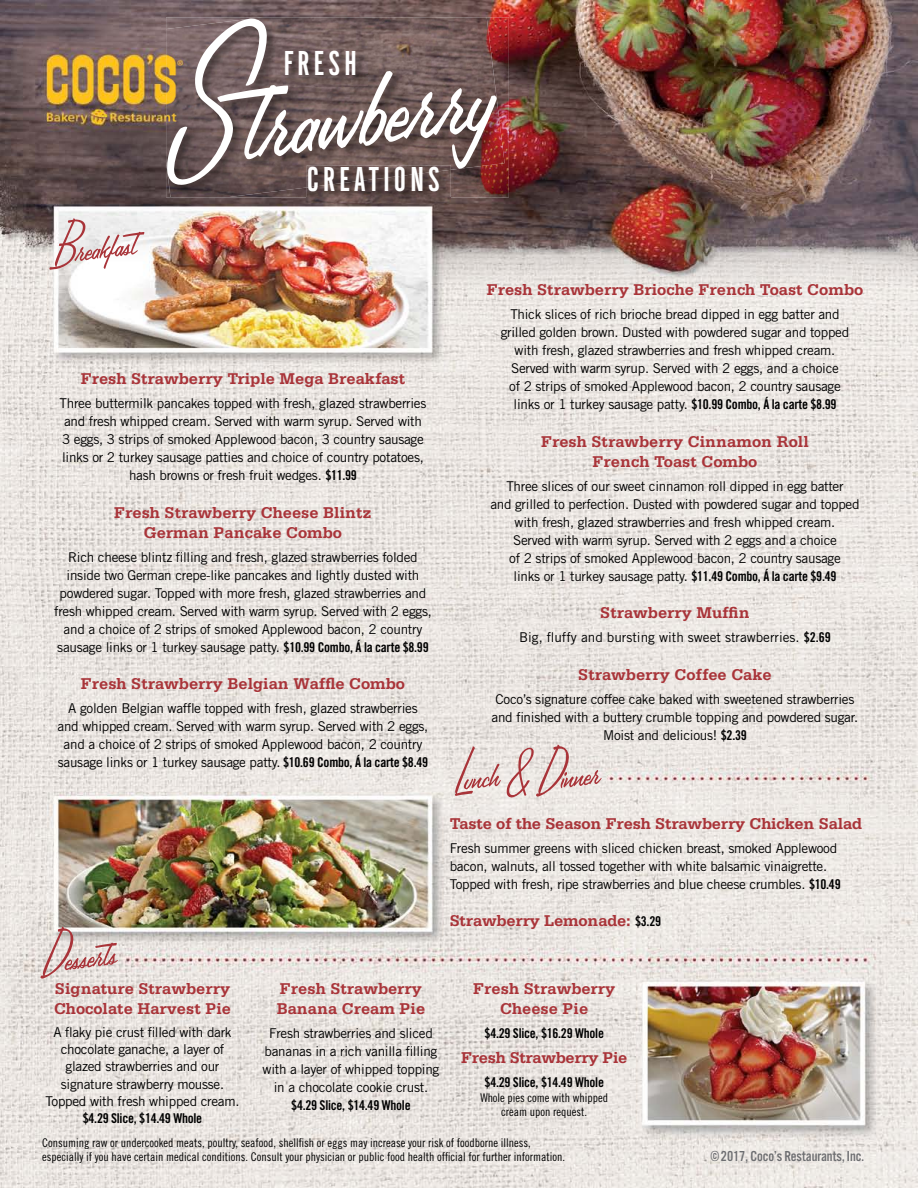
<style>
.page{position:relative;width:918px;height:1188px;background:#fff}
.page>*{position:absolute;margin:0;border:0;box-sizing:border-box;transform-origin:0 0}
.t1{font:202.5px "Lamplighter Marquee";color:#fff}
.t2{font:61.95px "Lamplighter Marquee";color:#a93439}
.t3{font:36px "Alternate Gothic Pro No One";letter-spacing:.12em;color:#fff}
.t4{font:700 16.5px "Serifa Std";color:#a93439}
.t5{font:700 16.5px "Serifa Std";letter-spacing:-.02em;color:#a93439}
.t6{font:15px "Alternate Gothic Pro No Three";color:#6d6e71}
.t7{font:13.5px/18px "Trade Gothic LT Std";letter-spacing:-.02em;color:#000;text-align:center}
.t8{font:13.5px "Trade Gothic LT Std Bd Cn 20";letter-spacing:-.02em;color:#000}
.t9{font:13.5px "Trade Gothic LT Std";color:#000}
.t10{font:12px/14.4px "Trade Gothic LT Std Cn 18";color:#000}
.s1{font-family:"Trade Gothic LT Std Bd Cn 20"}
.s2{font-family:"Trade Gothic LT Std Bd Cn 20";font-weight:400;font-size:13.5px;color:#000}
</style>
<div class="page">
<img style="left:0;top:0;width:918px;height:1188px">
<img style="left:307px;top:197px;width:144px;height:6px">
<img style="left:166px;top:17px;width:339px;height:180px">
<img style="left:307px;top:165px;width:144px;height:22px">
<img style="left:284px;top:49px;width:83px;height:38px">
<h1 class="t1" style="left:152px;top:6px;width:329px;rotate:-7deg">Strawberry</h1>
<h3 class="t3" style="left:284px;top:40px;width:75px">FRESH</h3>
<h3 class="t3" style="left:307px;top:156px;width:134px">CREATIONS</h3>
<h2 class="t2" style="left:50px;top:214px;width:83px;rotate:-7deg">Breakfast</h2>
<p class="t4" style="left:81px;top:369px;width:326px">Fresh Strawberry Triple Mega Breakfast</p>
<p class="t4" style="left:487px;top:280px;width:378px">Fresh Strawberry Brioche French Toast Combo</p>
<p class="t7" style="left:501px;top:305px;width:350px">Thick slices of rich brioche bread dipped in egg batter and grilled golden brown. Dusted with powdered sugar and topped with fresh, glazed strawberries and fresh whipped cream.<br>Served with warm syrup. Served with 2 eggs, and a choice</p>
<p class="t7" style="left:509px;top:377px;width:333px">of 2 strips of smoked Applewood bacon, 2 country sausage</p>
<p class="t7" style="left:60px;top:394px;width:368px">Three buttermilk pancakes topped with fresh, glazed strawberries</p>
<p class="t7" style="left:514px;top:395px;width:324px">links or 1 turkey sausage patty. <span class="s1">$10.99 Combo, Á la carte $8.99</span></p>
<p class="t7" style="left:62px;top:412px;width:363px;text-align:left">and fresh whipped cream. Served with warm syrup. Served with<br>3 eggs, 3 strips of smoked Applewood bacon, 3 country sausage</p>
<p class="t4" style="left:541px;top:432px;width:269px">Fresh Strawberry Cinnamon Roll</p>
<p class="t7" style="left:62px;top:448px;width:363px">links or 2 turkey sausage patties and choice of country potatoes,</p>
<p class="t4" style="left:593px;top:451px;width:166px">French Toast Combo</p>
<p class="t7" style="left:129px;top:466px;width:229px">hash browns or fresh fruit wedges. <span class="s1">$11.99</span></p>
<p class="t7" style="left:490px;top:477px;width:371px">Three slices of our sweet cinnamon roll dipped in egg batter<br>and grilled to perfection. Dusted with powdered sugar and topped</p>
<p class="t4" style="left:114px;top:503px;width:259px">Fresh Strawberry Cheese Blintz</p>
<p class="t7" style="left:515px;top:513px;width:322px">with fresh, glazed strawberries and fresh whipped cream.</p>
<p class="t4" style="left:144px;top:522px;width:200px">German Pancake Combo</p>
<p class="t7" style="left:513px;top:531px;width:325px">Served with warm syrup. Served with 2 eggs and a choice</p>
<p class="t7" style="left:68px;top:548px;width:351px">Rich cheese blintz filling and fresh, glazed strawberries folded</p>
<p class="t7" style="left:509px;top:549px;width:333px">of 2 strips of smoked Applewood bacon, 2 country sausage</p>
<p class="t7" style="left:67px;top:566px;width:354px">inside two German crepe-like pancakes and lightly dusted with</p>
<p class="t7" style="left:514px;top:567px;width:324px">links or 1 turkey sausage patty. <span class="s1">$11.49 Combo, Á la carte $9.49</span></p>
<p class="t7" style="left:54px;top:584px;width:379px">powdered sugar. Topped with more fresh, glazed strawberries and fresh whipped cream. Served with warm syrup. Served with 2 eggs,</p>
<p class="t4" style="left:600px;top:603px;width:151px">Strawberry Muffin</p>
<p class="t7" style="left:64px;top:620px;width:360px">and a choice of 2 strips of smoked Applewood bacon, 2 country</p>
<p class="t7" style="left:57px;top:638px;width:373px">sausage links or 1 turkey sausage patty. <span class="s1">$10.99 Combo, Á la carte $8.99</span></p>
<p class="t4" style="left:81px;top:674px;width:326px">Fresh Strawberry Belgian Waffle Combo</p>
<p class="t7" style="left:68px;top:699px;width:351px">A golden Belgian waffle topped with fresh, glazed strawberries</p>
<p class="t7" style="left:58px;top:717px;width:372px">and whipped cream. Served with warm syrup. Served with 2 eggs,</p>
<p class="t7" style="left:58px;top:735px;width:372px">and a choice of 2 strips of smoked Applewood bacon, 2 country sausage links or 1 turkey sausage patty. <span class="s1">$10.69 Combo, Á la carte $8.49</span></p>
<h2 class="t2" style="left:38px;top:923px;width:75px;rotate:-7deg">Desserts</h2>
<p class="t9" style="left:519px;top:629px;width:313px">Big, fluffy and bursting with sweet strawberries. <span class="s1">$2.69</span></p>
<p class="t4" style="left:578px;top:665px;width:195px">Strawberry Coffee Cake</p>
<p class="t7" style="left:496px;top:690px;width:360px">Coco’s signature coffee cake baked with sweetened strawberries</p>
<p class="t7" style="left:492px;top:708px;width:368px">and finished with a buttery crumble topping and powdered sugar.</p>
<p class="t7" style="left:603px;top:726px;width:145px">Moist and delicious! <span class="s1">$2.39</span></p>
<h2 class="t2" style="left:450px;top:750px;width:146px;rotate:-7deg">Lunch&amp;Dinner</h2>
<p class="t4" style="left:450px;top:813px;width:414px">Taste of the Season Fresh Strawberry Chicken Salad</p>
<p class="t7" style="left:450px;top:839px;width:392px;text-align:left">Fresh summer greens with sliced chicken breast, smoked Applewood bacon, walnuts, all tossed together with white balsamic vinaigrette.<br>Topped with fresh, ripe strawberries and blue cheese crumbles. <span class="s1">$10.49</span></p>
<p class="t4" style="left:450px;top:911px;width:213px">Strawberry Lemonade: <span class="s2">$3.29</span></p>
<p class="t4" style="left:55px;top:979px;width:177px">Signature Strawberry</p>
<p class="t4" style="left:280px;top:979px;width:144px">Fresh Strawberry</p>
<p class="t4" style="left:473px;top:979px;width:144px">Fresh Strawberry</p>
<p class="t4" style="left:54px;top:999px;width:178px">Chocolate Harvest Pie</p>
<p class="t4" style="left:277px;top:999px;width:150px">Banana Cream Pie</p>
<p class="t4" style="left:500px;top:999px;width:90px">Cheese Pie</p>
<p class="t7" style="left:53px;top:1023px;width:180px">A flaky pie crust filled with dark</p>
<p class="t7" style="left:269px;top:1024px;width:165px">Fresh strawberries and sliced</p>
<p class="t8" style="left:485px;top:1025px;width:121px">$4.29 Slice, $16.29 Whole</p>
<p class="t7" style="left:61px;top:1040px;width:165px">chocolate ganache, a layer of</p>
<p class="t7" style="left:265px;top:1042px;width:174px">bananas in a rich vanilla filling</p>
<p class="t5" style="left:461px;top:1048px;width:168px">Fresh Strawberry Pie</p>
<p class="t7" style="left:66px;top:1057px;width:155px">glazed strawberries and our</p>
<p class="t7" style="left:263px;top:1060px;width:178px">with a layer of whipped topping</p>
<p class="t7" style="left:61px;top:1075px;width:165px">signature strawberry mousse.</p>
<p class="t7" style="left:274px;top:1078px;width:156px">in a chocolate cookie crust.</p>
<p class="t8" style="left:485px;top:1074px;width:121px">$4.29 Slice, $14.49 Whole</p>
<p class="t7" style="left:46px;top:1092px;width:196px">Topped with fresh whipped cream.</p>
<p class="t10" style="left:480px;top:1090px;width:129px">Whole pies come with whipped</p>
<p class="t8" style="left:291px;top:1097px;width:121px">$4.29 Slice, $14.49 Whole</p>
<p class="t10" style="left:501px;top:1105px;width:87px">cream upon request.</p>
<p class="t8" style="left:83px;top:1110px;width:121px">$4.29 Slice, $14.49 Whole</p>
<p class="t10" style="left:42px;top:1135px;width:525px">Consuming raw or undercooked meats, poultry, seafood, shellfish or eggs may increase your risk of foodborne illness, especially if you have certain medical conditions. Consult your physician or public food health official for further information.</p>
<p class="t6" style="left:709px;top:1148px;width:156px">©2017, Coco’s Restaurants, Inc.</p>
</div>
